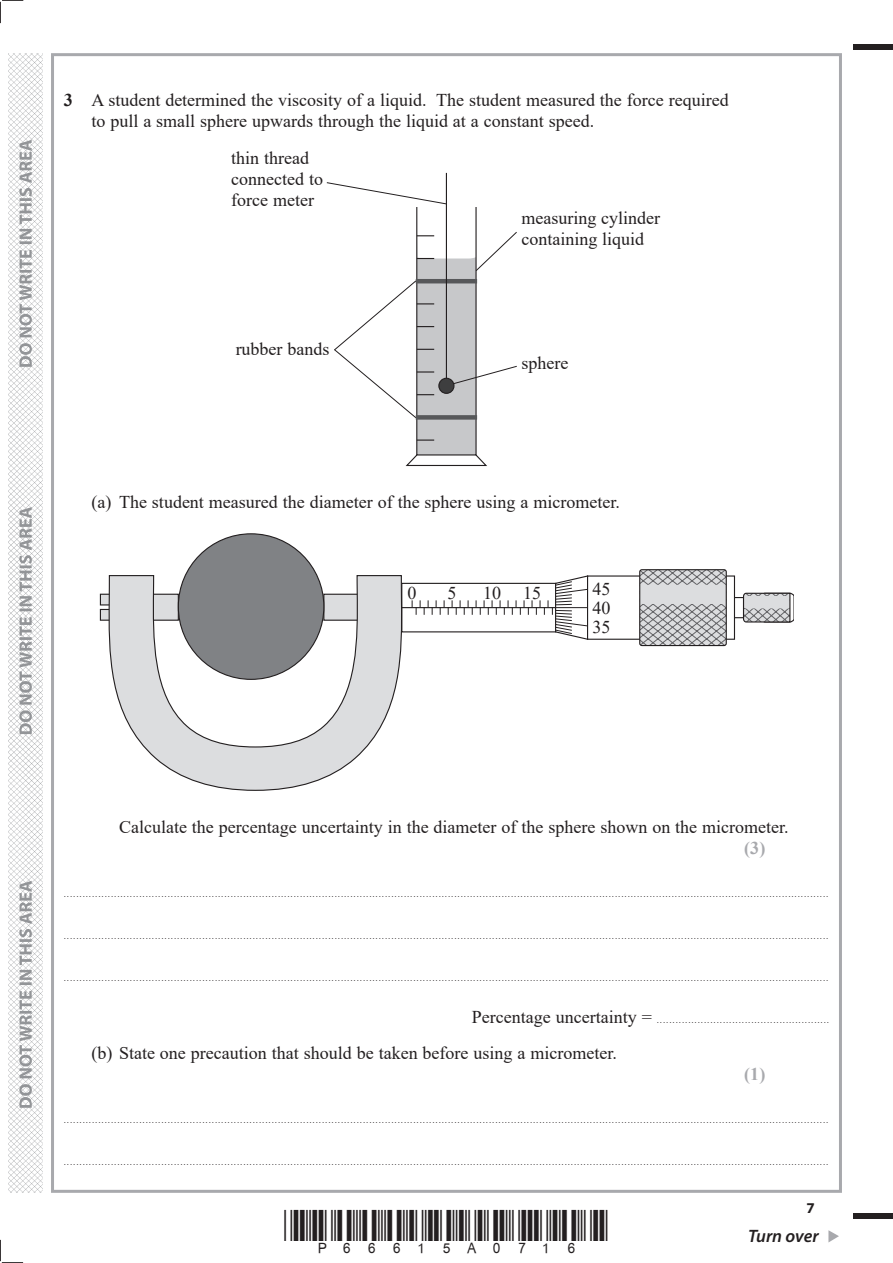
<style>
.page{position:relative;width:893px;height:1263px;background:#fff}
.page>*{position:absolute;margin:0;border:0;box-sizing:border-box;transform-origin:0 0}
.t1{font:18px/21px "Times New Roman";color:#231f20}
.t2{font:italic 600 18px "Myriad Pro";letter-spacing:-.005em;color:#231f20}
.t3{font:700 18px "Times New Roman";color:#a8a9ad}
.t4{font:700 15px "Myriad Pro";color:#231f20}
.t5{font:9px "Times New Roman";color:#231f20}
.s1{font-weight:700}
.s2{font-size:18px}
</style>
<div class="page">
<img style="left:9px;top:53px;width:34px;height:1140px">
<svg style="left:828px;top:1230px;width:11px;height:12px"></svg>
<div style="left:853px;top:44px;width:40px;height:5px;background:#231f20"></div>
<div style="left:853px;top:1214px;width:40px;height:5px;background:#231f20"></div>
<svg style="left:0;top:0;width:23px;height:23px"></svg>
<svg style="left:0;top:1240px;width:23px;height:23px"></svg>
<svg style="left:19px;top:140px;width:13px;height:968px"></svg>
<hr style="left:446px;top:173px;width:1px;height:207px;background:#231f20">
<svg style="left:326px;top:182px;width:191px;height:284px"></svg>
<div style="left:100px;top:609px;width:14px;height:11px;background:#dcdddf"></div>
<div style="left:100px;top:609px;width:15px;height:12px;border:1px solid #231f20"></div>
<div style="left:100px;top:594px;width:14px;height:11px;background:#dcdddf"></div>
<div style="left:100px;top:594px;width:15px;height:11px;border:1px solid #231f20"></div>
<svg style="left:106px;top:533px;width:296px;height:258px"></svg>
<div style="left:639px;top:569px;width:88px;height:77px;border:1px solid #231f20;border-radius:2px"></div>
<div style="left:178px;top:534px;width:146px;height:145px;background:#808285;border-radius:50%"></div>
<svg style="left:391px;top:570px;width:402px;height:75px"></svg>
<h1 class="t1" style="left:91px;top:89px;width:639px;text-indent:-28px"><span class="s1">3</span> A student determined the viscosity of a liquid. The student measured the force required to pull a small sphere upwards through the liquid at a constant speed.</h1>
<h1 class="t1" style="left:231px;top:147px;width:93px">thin thread connected to force meter</h1>
<h1 class="t1" style="left:236px;top:338px;width:95px">rubber bands</h1>
<h1 class="t1" style="left:521px;top:207px;width:140px">measuring cylinder containing liquid</h1>
<h1 class="t1" style="left:521px;top:352px;width:48px">sphere</h1>
<h1 class="t1" style="left:91px;top:491px;width:530px">(a) The student measured the diameter of the sphere using a micrometer.</h1>
<h1 class="t1" style="left:407px;top:582px;width:10px">0</h1>
<h1 class="t1" style="left:448px;top:582px;width:10px">5</h1>
<h1 class="t1" style="left:483px;top:582px;width:60px">10 15</h1>
<h1 class="t1" style="left:592px;top:579px;width:19px;line-height:18.9px;text-align:justify">45<br>40<br>35</h1>
<h1 class="t1" style="left:119px;top:816px;width:671px">Calculate the percentage uncertainty in the diameter of the sphere shown on the micrometer.</h1>
<h1 class="t3" style="left:744px;top:835px;width:23px">(3)</h1>
<p class="t5" style="left:64px;top:887px;width:766px">...................................................................................................................................................................................................................................................</p>
<p class="t5" style="left:64px;top:929px;width:766px">...................................................................................................................................................................................................................................................</p>
<p class="t5" style="left:64px;top:972px;width:766px">...................................................................................................................................................................................................................................................</p>
<p class="t5" style="left:472px;top:1014px;width:359px"><span class="s2">Percentage uncertainty =</span> .......................................................</p>
<h1 class="t1" style="left:91px;top:1042px;width:527px">(b) State one precaution that should be taken before using a micrometer.</h1>
<h1 class="t3" style="left:744px;top:1061px;width:23px">(1)</h1>
<p class="t5" style="left:64px;top:1113px;width:766px">...................................................................................................................................................................................................................................................</p>
<p class="t5" style="left:64px;top:1155px;width:766px">...................................................................................................................................................................................................................................................</p>
<h2 class="t4" style="left:806px;top:1198px;width:10px">7</h2>
<h1 class="t2" style="left:748px;top:1225px;width:72px">Turn over</h1>
</div>
